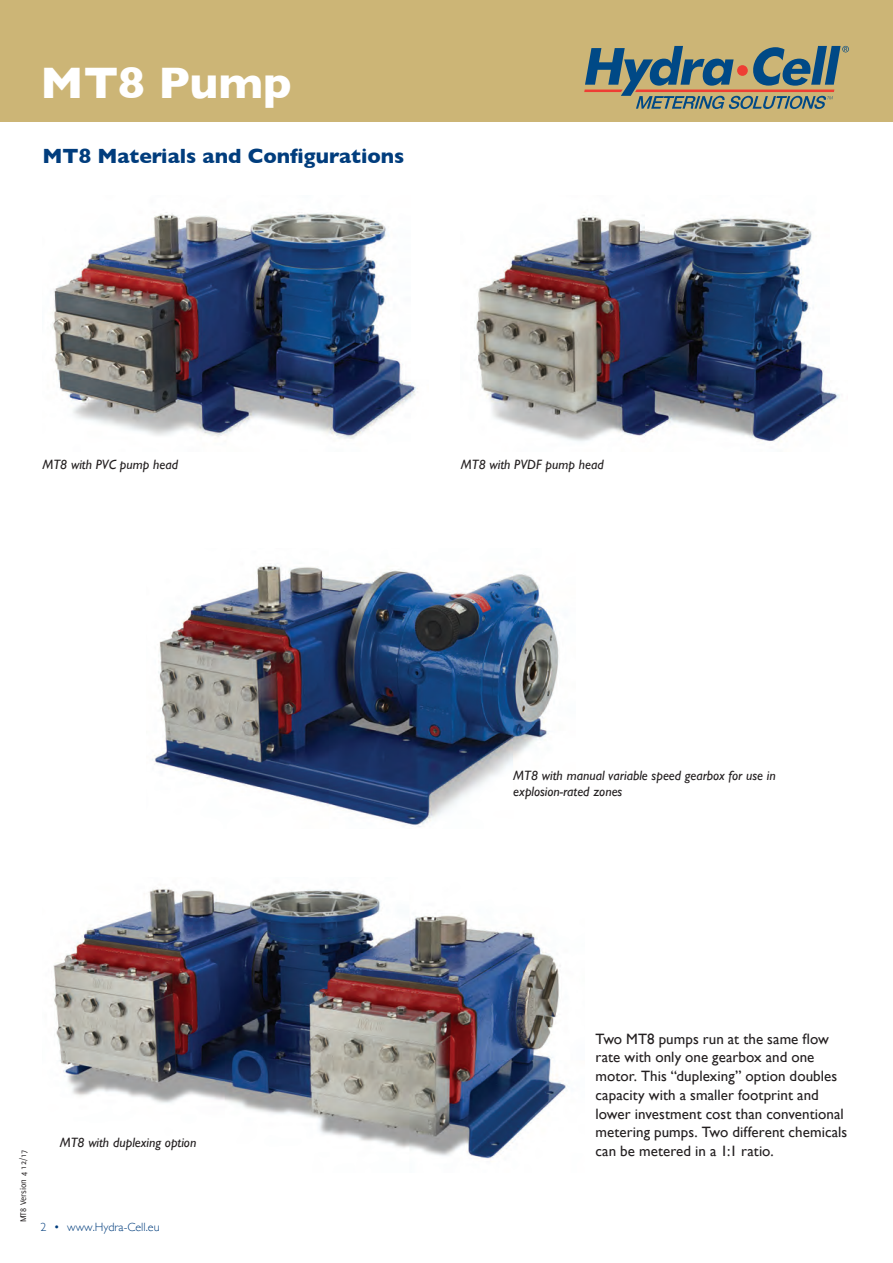
<style>
.page{position:relative;width:893px;height:1263px;background:#fff}
.page>*{position:absolute;margin:0;border:0;box-sizing:border-box;transform-origin:0 0}
.t1{font:700 45px "Gill Sans";color:#fff}
.t2{font:700 21px "Gill Sans";color:#013d7d}
.t3{font:15px/18.8px "Gill Sans";letter-spacing:.005em;color:#231f20}
.t4{font:italic 13.5px/16.5px "Gill Sans";color:#231f20}
.t5{font:300 12px "Gill Sans";color:#013d7d}
.t6{font:9px "Delicious";color:#231f20}
</style>
<div class="page">
<div style="left:0;top:0;width:893px;height:122px;background:#ccb576"></div>
<svg style="left:584px;top:46px;width:265px;height:63px"></svg>
<img style="left:53px;top:889px;width:514px;height:270px">
<img style="left:52px;top:212px;width:366px;height:227px">
<img style="left:476px;top:212px;width:364px;height:230px">
<img style="left:152px;top:564px;width:407px;height:263px">
<h1 class="t1" style="left:41px;top:47px;width:253px">MT8 Pump</h1>
<h2 class="t2" style="left:42px;top:139px;width:363px">MT8 Materials and Configurations</h2>
<p class="t4" style="left:42px;top:456px;width:137px">MT8 with PVC pump head</p>
<p class="t4" style="left:461px;top:456px;width:144px">MT8 with PVDF pump head</p>
<p class="t6" style="left:18px;top:1222px;width:74px;rotate:-90deg">MT8 Version 4 12/17</p>
<p class="t4" style="left:60px;top:1134px;width:138px">MT8 with duplexing option</p>
<p class="t5" style="left:40px;top:1217px;width:121px">2 • www.Hydra-Cell.eu</p>
<p class="t4" style="left:513px;top:767px;width:264px">MT8 with manual variable speed gearbox for use in explosion-rated zones</p>
<p class="t3" style="left:595px;top:1029px;width:253px">Two MT8 pumps run at the same flow rate with only one gearbox and one motor. This “duplexing” option doubles capacity with a smaller footprint and lower investment cost than conventional metering pumps. Two different chemicals can be metered in a 1:1 ratio.</p>
</div>
